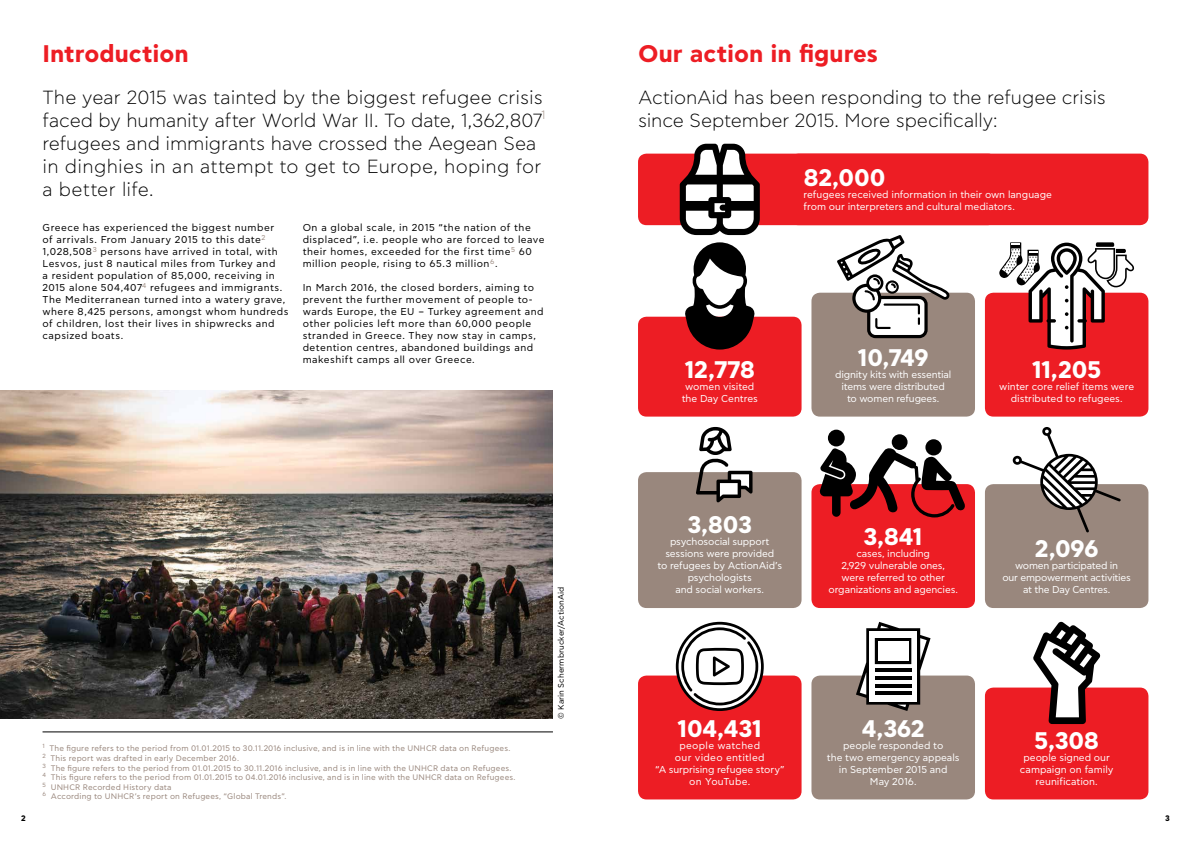
<style>
.page{position:relative;width:1191px;height:842px;background:#fff}
.page>*{position:absolute;margin:0;border:0;box-sizing:border-box;transform-origin:0 0}
.t1{font:700 24px "CF Asty Std";letter-spacing:-.03em;color:#fff}
.t2{font:700 24px "CF Asty Std";color:#ed1d24}
.t3{font:300 19px/23px "CF Asty Std";color:#000}
.t4{font:10px/12px "CF Asty Std";letter-spacing:.045em;color:#000}
.t5{font:10px/12px "CF Asty Std";letter-spacing:-.01em;color:#fff;text-align:center}
.t6{font:10px/12px "CF Asty Std";letter-spacing:.015em;color:#fff;text-align:center}
.t7{font:8px/9.6px "CF Asty Std";letter-spacing:.015em;color:#99877d}
.t8{font:8px "CF Asty Std";letter-spacing:.005em;color:#000}
.t9{font:700 8px "CF Asty Std";color:#000}
</style>
<div class="page">
<img style="left:0;top:391px;width:553px;height:328px">
<hr style="left:43px;top:732px;width:510px;height:1px;background:#000">
<div style="left:638px;top:154px;width:358px;height:71px;background:#ed1d24;border-radius:9px"></div>
<div style="left:790px;top:154px;width:358px;height:71px;background:#ed1d24;border-radius:9px"></div>
<div style="left:811px;top:293px;width:164px;height:124px;background:#99877d;border-radius:9px"></div>
<div style="left:638px;top:472px;width:163px;height:136px;background:#99877d;border-radius:9px"></div>
<div style="left:985px;top:484px;width:163px;height:124px;background:#99877d;border-radius:9px"></div>
<div style="left:811px;top:675px;width:164px;height:124px;background:#99877d;border-radius:9px"></div>
<div style="left:985px;top:293px;width:163px;height:124px;background:#ed1d24;border-radius:9px"></div>
<div style="left:811px;top:484px;width:164px;height:124px;background:#ed1d24;border-radius:9px"></div>
<div style="left:638px;top:675px;width:163px;height:124px;background:#ed1d24;border-radius:9px"></div>
<div style="left:985px;top:687px;width:163px;height:112px;background:#ed1d24;border-radius:9px"></div>
<div style="left:638px;top:317px;width:163px;height:100px;background:#ed1d24;border-radius:9px"></div>
<svg style="left:680px;top:144px;width:80px;height:91px"></svg>
<svg style="left:999px;top:242px;width:135px;height:108px"></svg>
<svg style="left:836px;top:235px;width:114px;height:103px"></svg>
<svg style="left:696px;top:427px;width:56px;height:75px"></svg>
<div style="left:925px;top:439px;width:16px;height:16px;background:#000;border-radius:50%"></div>
<div style="left:891px;top:434px;width:16px;height:16px;background:#000;border-radius:50%"></div>
<svg style="left:1012px;top:427px;width:108px;height:105px"></svg>
<svg style="left:1033px;top:621px;width:67px;height:103px"></svg>
<svg style="left:676px;top:622px;width:87px;height:89px"></svg>
<svg style="left:856px;top:622px;width:74px;height:89px"></svg>
<div style="left:878px;top:641px;width:30px;height:20px;background:#fff"></div>
<hr style="left:875px;top:692px;width:36px;height:3px;background:#000">
<div style="left:828px;top:430px;width:16px;height:16px;background:#000;border-radius:50%"></div>
<svg style="left:819px;top:447px;width:146px;height:70px"></svg>
<svg style="left:684px;top:242px;width:71px;height:108px"></svg>
<h1 class="t2" style="left:43px;top:39px;width:147px">Introduction</h1>
<h1 class="t2" style="left:638px;top:39px;width:242px">Our action in figures</h1>
<h2 class="t3" style="left:43px;top:86px;width:504px">The year 2015 was tainted by the biggest refugee crisis faced by humanity after World War II. To date, 1,362,807<sup>1 </sup>refugees and immigrants have crossed the Aegean Sea in dinghies in an attempt to get to Europe, hoping for a better life.</h2>
<h2 class="t3" style="left:638px;top:86px;width:469px">ActionAid has been responding to the refugee crisis since September 2015. More specifically:</h2>
<h1 class="t1" style="left:803px;top:164px;width:84px">82,000</h1>
<p class="t5" style="left:803px;top:189px;width:250px;text-align:left">refugees received information in their own language from our interpreters and cultural mediators.</p>
<p class="t4" style="left:43px;top:222px;width:247px">Greece has experienced the biggest number<br>of arrivals. From January 2015 to this date<sup>2<br></sup>1,028,508<sup>3</sup> persons have arrived in total, with Lesvos, just 8 nautical miles from Turkey and<br>a resident population of 85,000, receiving in 2015 alone 504,407<sup>4</sup> refugees and immigrants.<br>The Mediterranean turned into a watery grave, where 8,425 persons, amongst whom hundreds of children, lost their lives in shipwrecks and capsized boats.</p>
<p class="t4" style="left:303px;top:222px;width:243px">On a global scale, in 2015 “the nation of the displaced”, i.e. people who are forced to leave their homes, exceeded for the first time<sup>5</sup> 60 million people, rising to 65.3 million<sup>6</sup>.</p>
<p class="t4" style="left:303px;top:282px;width:242px">In March 2016, the closed borders, aiming to prevent the further movement of people to&shy;wards Europe, the EU – Turkey agreement and other policies left more than 60,000 people stranded in Greece. They now stay in camps, detention centres, abandoned buildings and makeshift camps all over Greece.</p>
<p class="t7" style="left:43px;top:744px;width:474px"><sup>1</sup> The figure refers to the period from 01.01.2015 to 30.11.2016 inclusive, and is in line with the UNHCR data on Refugees.<br><sup>2</sup> This report was drafted in early December 2016.<br><sup>3</sup> The figure refers to the period from 01.01.2015 to 30.11.2016 inclusive, and is in line with the UNHCR data on Refugees.<br><sup>4</sup> This figure refers to the period from 01.01.2015 to 04.01.2016 inclusive, and is in line with the UNHCR data on Refugees.<br><sup>5</sup> UNHCR Recorded History data<br><sup>6</sup> According to UNHCR’s report on Refugees, “Global Trends”.</p>
<p class="t8" style="left:556px;top:719px;width:133px;rotate:-90deg">© Karin Schermbrucker/ActionAid</p>
<h1 class="t1" style="left:684px;top:355px;width:72px">12,778</h1>
<p class="t5" style="left:682px;top:381px;width:78px">women visited the Day Centres</p>
<h1 class="t1" style="left:857px;top:343px;width:73px">10,749</h1>
<p class="t5" style="left:835px;top:369px;width:117px">dignity kits with essential items were distributed<br>to women refugees.</p>
<h1 class="t1" style="left:1031px;top:355px;width:71px">11,205</h1>
<p class="t5" style="left:999px;top:381px;width:136px">winter core relief items were distributed to refugees.</p>
<h1 class="t1" style="left:687px;top:511px;width:66px">3,803</h1>
<p class="t5" style="left:657px;top:536px;width:126px">psychosocial support sessions were provided<br>to refugees by ActionAid’s psychologists<br>and social workers.</p>
<h1 class="t1" style="left:1034px;top:535px;width:65px">2,096</h1>
<h1 class="t1" style="left:863px;top:523px;width:61px">3,841</h1>
<p class="t5" style="left:828px;top:548px;width:131px">cases, including<br>2,929 vulnerable ones,<br>were referred to other organizations and agencies.</p>
<p class="t5" style="left:1002px;top:560px;width:130px">women participated in<br>our empowerment activities at the Day Centres.</p>
<h1 class="t1" style="left:677px;top:714px;width:86px">104,431</h1>
<p class="t6" style="left:655px;top:740px;width:131px">people watched<br>our video entitled<br>“A surprising refugee story” on YouTube.</p>
<h1 class="t1" style="left:1034px;top:726px;width:67px">5,308</h1>
<h1 class="t1" style="left:862px;top:714px;width:64px">4,362</h1>
<p class="t5" style="left:827px;top:740px;width:134px">people responded to<br>the two emergency appeals in September 2015 and<br>May 2016.</p>
<p class="t5" style="left:1020px;top:752px;width:95px">people signed our campaign on family reunification.</p>
<p class="t9" style="left:21px;top:813px;width:6px">2</p>
<p class="t9" style="left:1165px;top:813px;width:6px">3</p>
</div>
